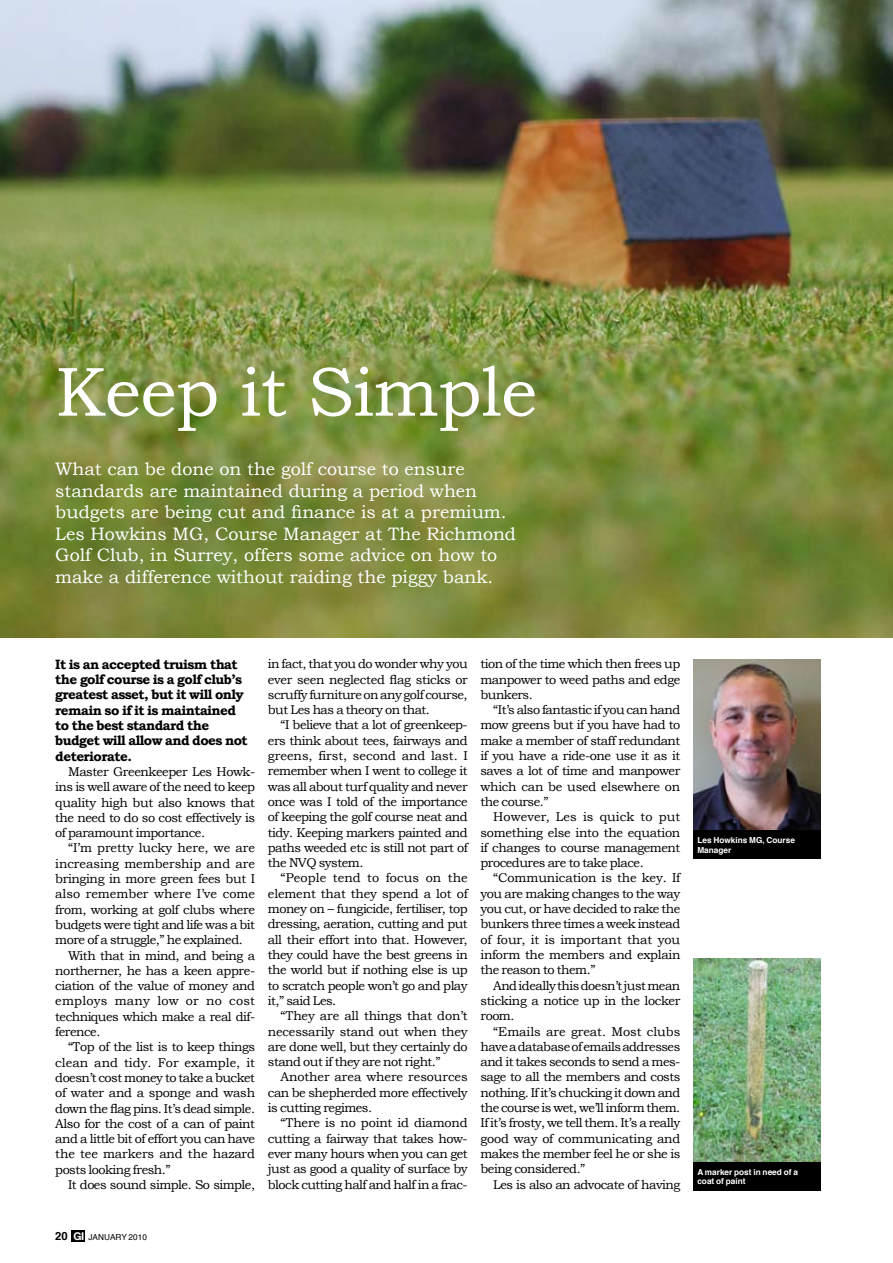
<style>
.page{position:relative;width:893px;height:1263px;background:#fff}
.page>*{position:absolute;margin:0;border:0;box-sizing:border-box;transform-origin:0 0}
.t1{font:69.75px "Bookman Old Style";letter-spacing:-.01em;color:#fff}
.t2{font:18px/21.6px "Bookman Old Style";color:#fff}
.t3{font:700 13.5px/15.3px "Bookman Old Style";letter-spacing:-.04em;color:#000}
.t4{font:12.75px/15.3px "Bookman Old Style";letter-spacing:-.04em;color:#000;text-align:justify}
.t5{font:12.75px "Bookman Old Style";letter-spacing:-.005em;color:#000}
.t6{font:12.75px "Bookman Old Style";color:#000}
.t7{font:12.75px "Bookman Old Style";letter-spacing:-.01em;color:#000}
.t8{font:12.75px "Bookman Old Style";letter-spacing:.015em;color:#000}
.t9{font:700 8.25px/9.8px "Helvetica";color:#fff}
.t10{font:8.25px "Helvetica";color:#000}
.s1{font-weight:700;font-size:11.25px}
.s2{font-family:"Helvetica Neue";font-weight:700;font-size:10.8px;color:#fff}
</style>
<div class="page">
<div style="left:71px;top:1230px;width:14px;height:11px;background:#000"></div>
<div style="left:693px;top:1160px;width:128px;height:31px;background:#000"></div>
<img style="left:693px;top:958px;width:128px;height:203px">
<div style="left:693px;top:829px;width:128px;height:30px;background:#000"></div>
<img style="left:0;top:0;width:893px;height:638px">
<img style="left:693px;top:659px;width:128px;height:170px">
<h1 class="t1" style="left:55px;top:352px;width:483px">Keep it Simple</h1>
<p class="t2" style="left:55px;top:458px;width:462px">What can be done on the golf course to ensure standards are maintained during a period when budgets are being cut and finance is at a premium.<br>Les Howkins MG, Course Manager at The Richmond Golf Club, in Surrey, offers some advice on how to make a difference without raiding the piggy bank.</p>
<p class="t3" style="left:55px;top:656px;width:194px">It is an accepted truism that the golf course is a golf club’s greatest asset, but it will only remain so if it is maintained to the best standard the budget will allow and does not deteriorate.</p>
<p class="t4" style="left:55px;top:764px;width:201px;text-indent:13px">Master Greenkeeper Les Howk&shy;ins is well aware of the need to keep quality high but also knows that the need to do so cost effectively is of paramount importance.</p>
<p class="t5" style="left:68px;top:841px;width:189px">“I’m pretty lucky here, we are</p>
<p class="t5" style="left:55px;top:856px;width:201px">increasing membership and are</p>
<p class="t4" style="left:55px;top:871px;width:201px">bringing in more green fees but I</p>
<p class="t5" style="left:55px;top:887px;width:201px">also remember where I’ve come</p>
<p class="t4" style="left:55px;top:902px;width:201px">from, working at golf clubs where</p>
<p class="t4" style="left:55px;top:917px;width:201px">budgets were tight and life was a bit</p>
<p class="t4" style="left:55px;top:932px;width:189px">more of a struggle,” he explained.</p>
<p class="t4" style="left:68px;top:947px;width:189px">With that in mind, and being a</p>
<p class="t4" style="left:55px;top:963px;width:201px">northerner, he has a keen appre-</p>
<p class="t4" style="left:55px;top:978px;width:201px">ciation of the value of money and</p>
<p class="t8" style="left:55px;top:994px;width:201px">employs many low or no cost</p>
<p class="t4" style="left:55px;top:1009px;width:201px">techniques which make a real dif-</p>
<p class="t4" style="left:55px;top:1024px;width:47px">ference.</p>
<p class="t4" style="left:68px;top:1039px;width:189px">“Top of the list is to keep things</p>
<p class="t6" style="left:55px;top:1055px;width:201px">clean and tidy. For example, it</p>
<p class="t4" style="left:55px;top:1070px;width:201px">doesn’t cost money to take a bucket</p>
<p class="t4" style="left:55px;top:1085px;width:201px">of water and a sponge and wash</p>
<p class="t4" style="left:55px;top:1100px;width:201px">down the flag pins. It’s dead simple.</p>
<p class="t4" style="left:55px;top:1116px;width:201px">Also for the cost of a can of paint</p>
<p class="t4" style="left:55px;top:1131px;width:201px">and a little bit of effort you can have</p>
<p class="t7" style="left:55px;top:1147px;width:201px">the tee markers and the hazard</p>
<p class="t4" style="left:55px;top:1162px;width:117px">posts looking fresh.”</p>
<p class="t4" style="left:68px;top:1177px;width:189px">It does sound simple. So simple,</p>
<p class="t4" style="left:268px;top:656px;width:201px">in fact, that you do wonder why you ever seen neglected flag sticks or scruffy furniture on any golf course, but Les has a theory on that.</p>
<p class="t4" style="left:268px;top:717px;width:201px;text-indent:13px">“I believe that a lot of greenkeep&shy;ers think about tees, fairways and greens, first, second and last. I remember when I went to college it was all about turf quality and never once was I told of the importance of keeping the golf course neat and tidy. Keeping markers painted and paths weeded etc is still not part of the NVQ system.</p>
<p class="t4" style="left:268px;top:870px;width:201px;text-indent:13px">“People tend to focus on the element that they spend a lot of money on – fungicide, fertiliser, top dressing, aeration, cutting and put all their effort into that. However, they could have the best greens in the world but if nothing else is up to scratch people won’t go and play it,” said Les.</p>
<p class="t4" style="left:268px;top:1008px;width:201px;text-indent:13px">“They are all things that don’t necessarily stand out when they are done well, but they certainly do stand out if they are not right.”</p>
<p class="t4" style="left:268px;top:1069px;width:201px;text-indent:13px">Another area where resources can be shepherded more effectively is cutting regimes.</p>
<p class="t4" style="left:268px;top:1115px;width:201px;text-indent:13px">“There is no point id diamond cutting a fairway that takes how&shy;ever many hours when you can get just as good a quality of surface by block cutting half and half in a frac-</p>
<p class="t4" style="left:480px;top:656px;width:201px">tion of the time which then frees up manpower to weed paths and edge bunkers.</p>
<p class="t4" style="left:480px;top:702px;width:201px;text-indent:13px">“It’s also fantastic if you can hand mow greens but if you have had to make a member of staff redundant if you have a ride-one use it as it saves a lot of time and manpower which can be used elsewhere on the course.”</p>
<p class="t4" style="left:480px;top:809px;width:201px;text-indent:13px">However, Les is quick to put something else into the equation if changes to course management procedures are to take place.</p>
<p class="t4" style="left:480px;top:870px;width:201px;text-indent:13px">“Communication is the key. If you are making changes to the way you cut, or have decided to rake the bunkers three times a week instead of four, it is important that you inform the members and explain the reason to them.”</p>
<p class="t4" style="left:480px;top:977px;width:201px;text-indent:13px">And ideally this doesn’t just mean sticking a notice up in the locker room.</p>
<p class="t4" style="left:480px;top:1023px;width:201px;text-indent:13px">“Emails are great. Most clubs have a database of emails addresses and it takes seconds to send a mes&shy;sage to all the members and costs nothing. If it’s chucking it down and the course is wet, we’ll inform them.<br>If it’s frosty, we tell them. It’s a really good way of communicating and makes the member feel he or she is being considered.”</p>
<p class="t4" style="left:493px;top:1176px;width:189px">Les is also an advocate of having</p>
<p class="t10" style="left:55px;top:1231px;width:93px"><span class="s1">20</span> <span class="s2">GI</span> JANUARY 2010</p>
<p class="t9" style="left:697px;top:835px;width:99px">Les Howkins MG, Course<br>Manager</p>
<p class="t9" style="left:697px;top:1167px;width:102px">A marker post in need of a coat of paint</p>
</div>
